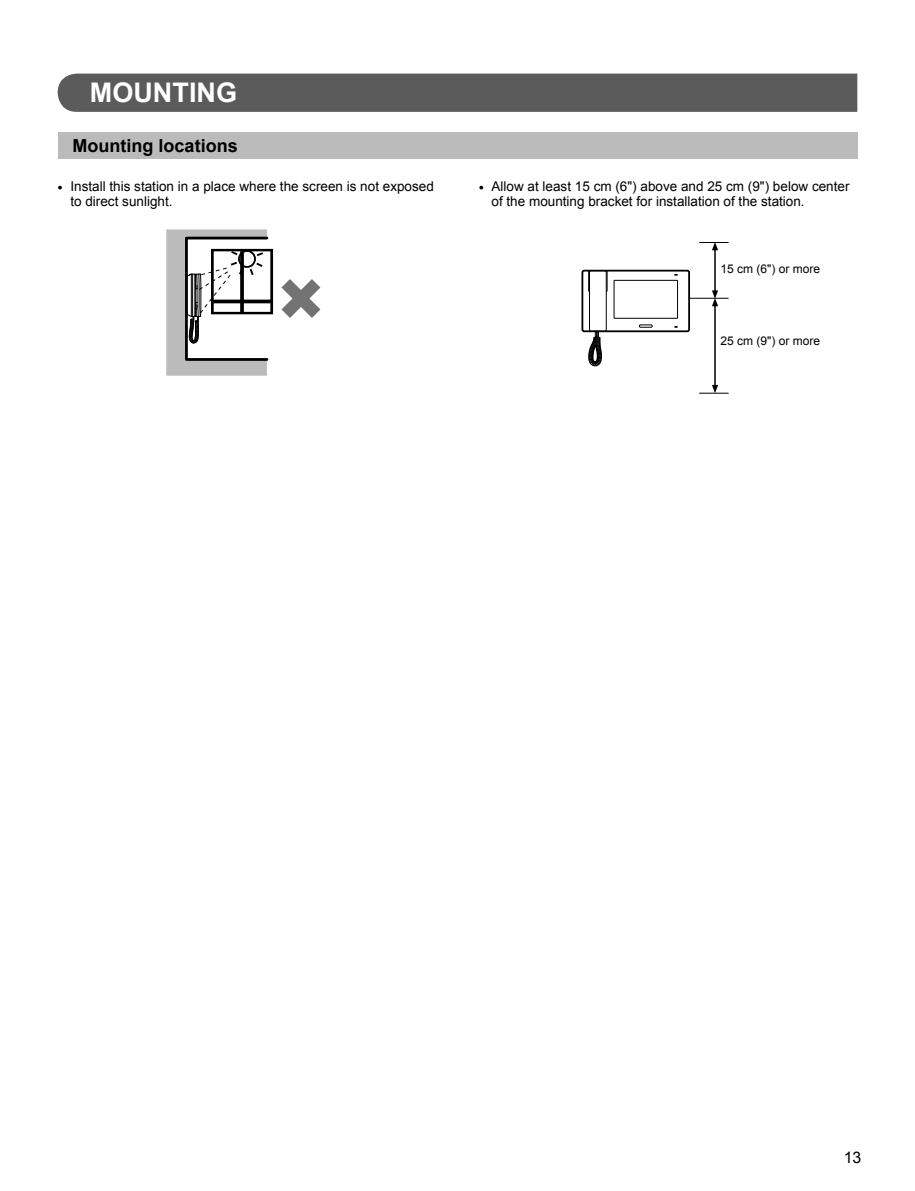
<style>
.page{position:relative;width:915px;height:1191px;background:#fff}
.page>*{position:absolute;margin:0;border:0;box-sizing:border-box;transform-origin:0 0}
.t1{font:700 27px "Arial";color:#fff}
.t2{font:700 18px "Arial";color:#000}
.t3{font:15.9px "Arial";color:#000}
.t4{font:13.5px/15px "Arial";color:#000}
.t5{font:12px "Arial";color:#000}
.s1{font-size:15px}
</style>
<div class="page">
<div style="left:58px;top:74px;width:799px;height:38px;background:#5b5b5b"></div>
<div style="left:58px;top:132px;width:799px;height:27px;background:#bbb"></div>
<svg style="left:166px;top:229px;width:155px;height:147px"></svg>
<hr style="left:714px;top:247px;width:1px;height:47px;background:#000">
<hr style="left:714px;top:303px;width:1px;height:85px;background:#000">
<svg style="left:711px;top:290px;width:6px;height:16px"></svg>
<hr style="left:689px;top:298px;width:39px;height:1px;background:#000">
<svg style="left:699px;top:242px;width:29px;height:8px"></svg>
<svg style="left:699px;top:385px;width:29px;height:9px"></svg>
<div style="left:581px;top:270px;width:108px;height:62px;border:2px solid #000;border-radius:2px"></div>
<svg style="left:587px;top:270px;width:3px;height:22px"></svg>
<svg style="left:605px;top:270px;width:2px;height:23px"></svg>
<div style="left:589px;top:270px;width:17px;height:62px;border:1px solid #000;border-radius:2px"></div>
<div style="left:613px;top:280px;width:64px;height:39px;border:1px solid #000"></div>
<div style="left:638px;top:324px;width:14px;height:3px;border:1px solid #000"></div>
<svg style="left:588px;top:331px;width:13px;height:36px"></svg>
<h1 class="t1" style="left:90px;top:78px;width:148px">MOUNTING</h1>
<h2 class="t2" style="left:72px;top:136px;width:167px">Mounting locations</h2>
<p class="t4" style="left:70px;top:179px;width:365px;text-indent:-13px"><span class="s1">•</span> Install this station in a place where the screen is not exposed to direct sunlight.</p>
<p class="t4" style="left:491px;top:179px;width:359px;text-indent:-13px"><span class="s1">•</span> Allow at least 15 cm (6") above and 25 cm (9") below center of the mounting bracket for installation of the station.</p>
<p class="t5" style="left:720px;top:262px;width:101px">15 cm (6") or more</p>
<p class="t5" style="left:720px;top:334px;width:101px">25 cm (9") or more</p>
<p class="t3" style="left:843px;top:1148px;width:19px">13</p>
</div>
